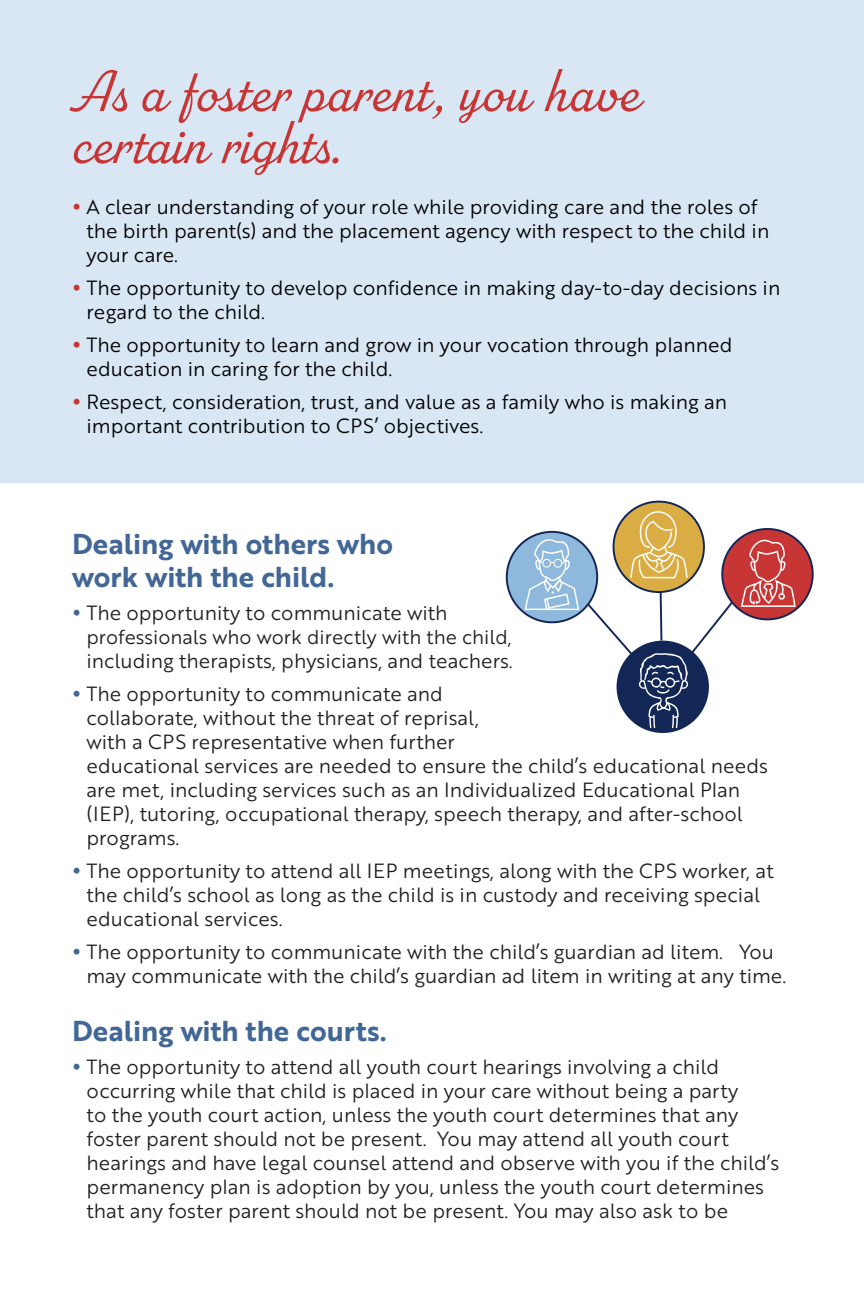
<style>
.page{position:relative;width:864px;height:1296px;background:#fff}
.page>*{position:absolute;margin:0;border:0;box-sizing:border-box;transform-origin:0 0}
.t1{font:300 60px/52px "Parkside";letter-spacing:.005em;color:#c73635}
.t2{font:28px/33.6px "Brother 1816 Bold";color:#426796}
.t3{font:20px/24px "Brother 1816 Book";color:#231f20}
.t4{font:20px/24px "Brother 1816 Book";color:#000}
.t5{font:19.6px "Brother 1816 Book";color:#231f20}
.s1{color:#c73635}
.s2{color:#426796}
</style>
<div class="page">
<div style="left:0;top:0;width:864px;height:482px;background:#d9e7f4"></div>
<div style="left:507px;top:532px;width:90px;height:90px;background:#8eb8dc;border-radius:50%"></div>
<div style="left:506px;top:531px;width:92px;height:92px;border:2px solid #132756;border-radius:50%"></div>
<svg style="left:524px;top:538px;width:55px;height:72px"></svg>
<div style="left:614px;top:502px;width:90px;height:90px;background:#d9ad44;border-radius:50%"></div>
<div style="left:613px;top:501px;width:92px;height:92px;border:2px solid #132756;border-radius:50%"></div>
<svg style="left:630px;top:511px;width:58px;height:67px"></svg>
<div style="left:722px;top:529px;width:91px;height:90px;background:#c73635;border-radius:50%"></div>
<div style="left:721px;top:528px;width:93px;height:92px;border:2px solid #132756;border-radius:50%"></div>
<svg style="left:741px;top:539px;width:55px;height:68px"></svg>
<svg style="left:585px;top:590px;width:150px;height:139px"></svg>
<p class="t1" style="left:72px;top:64px;width:570px">As a foster parent, you have certain rights.</p>
<p class="t4" style="left:86px;top:194px;width:684px;text-indent:-14px"><span class="s1">•</span> A clear understanding of your role while providing care and the roles of the birth parent(s) and the placement agency with respect to the child in your care.</p>
<p class="t4" style="left:86px;top:275px;width:695px;text-indent:-14px"><span class="s1">•</span> The opportunity to develop confidence in making day-to-day decisions in regard to the child.</p>
<p class="t4" style="left:86px;top:332px;width:648px;text-indent:-14px"><span class="s1">•</span> The opportunity to learn and grow in your vocation through planned education in caring for the child.</p>
<p class="t4" style="left:86px;top:389px;width:642px;text-indent:-14px"><span class="s1">•</span> Respect, consideration, trust, and value as a family who is making an important contribution to CPS’ objectives.</p>
<p class="t2" style="left:72px;top:526px;width:323px">Dealing with others who work with the child.</p>
<p class="t3" style="left:72px;top:600px;width:377px"><span class="s2">•</span> The opportunity to communicate with</p>
<p class="t5" style="left:86px;top:623px;width:427px">professionals who work directly with the child,</p>
<p class="t3" style="left:86px;top:648px;width:428px">including therapists, physicians, and teachers.</p>
<p class="t3" style="left:86px;top:681px;width:683px;text-indent:-14px"><span class="s2">•</span> The opportunity to communicate and<br>collaborate, without the threat of reprisal,<br>with a CPS representative when further<br>educational services are needed to ensure the child’s educational needs are met, including services such as an Individualized Educational Plan (IEP), tutoring, occupational therapy, speech therapy, and after-school programs.</p>
<p class="t3" style="left:86px;top:858px;width:689px;text-indent:-14px"><span class="s2">•</span> The opportunity to attend all IEP meetings, along with the CPS worker, at the child’s school as long as the child is in custody and receiving special educational services.</p>
<p class="t3" style="left:86px;top:939px;width:701px;text-indent:-14px"><span class="s2">•</span> The opportunity to communicate with the child’s guardian ad litem. You may communicate with the child’s guardian ad litem in writing at any time.</p>
<p class="t2" style="left:72px;top:1013px;width:316px">Dealing with the courts.</p>
<p class="t3" style="left:86px;top:1054px;width:694px;text-indent:-14px"><span class="s2">•</span> The opportunity to attend all youth court hearings involving a child occurring while that child is placed in your care without being a party<br>to the youth court action, unless the youth court determines that any foster parent should not be present. You may attend all youth court hearings and have legal counsel attend and observe with you if the child’s permanency plan is adoption by you, unless the youth court determines that any foster parent should not be present. You may also ask to be</p>
</div>
